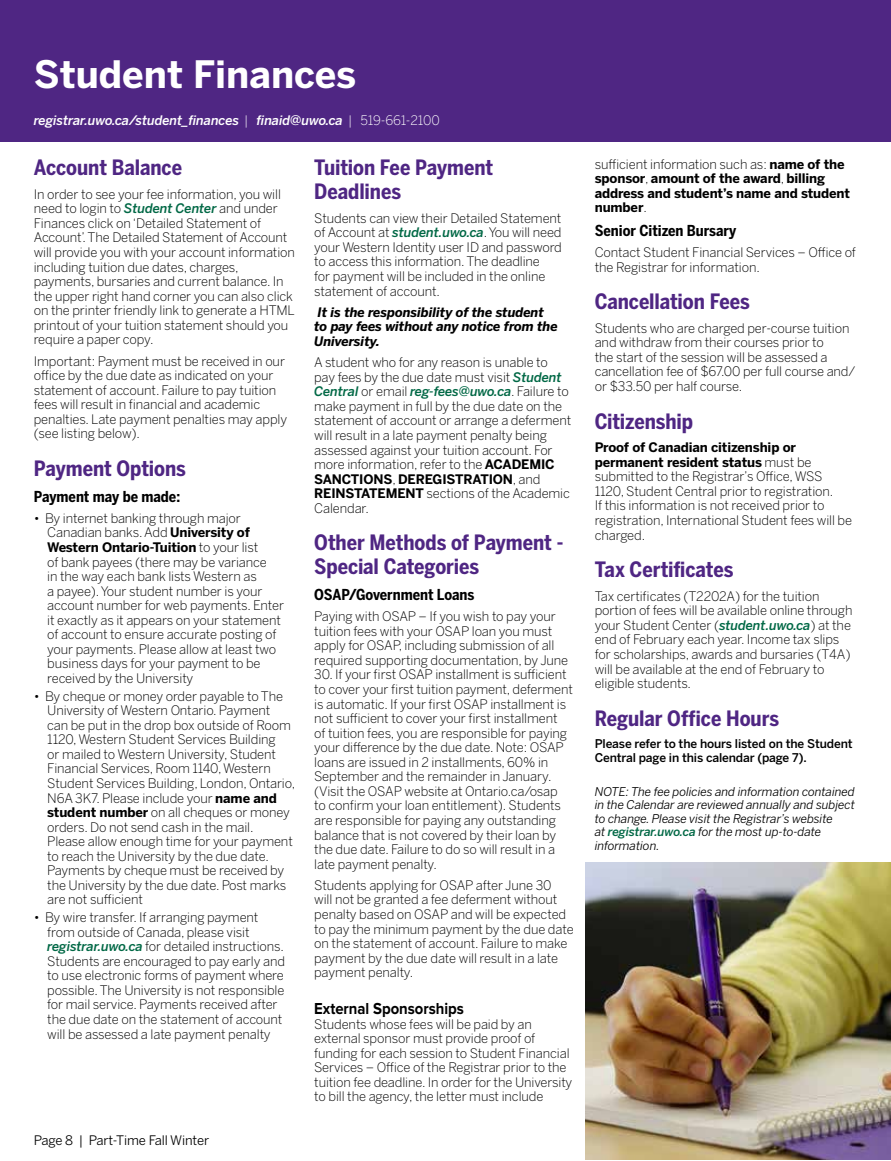
<style>
.page{position:relative;width:891px;height:1161px;background:#fff}
.page>*{position:absolute;margin:0;border:0;box-sizing:border-box;transform-origin:0 0}
.t1{font:700 37.5px "Benton Sans";color:#fff}
.t2{font:700 21px/24px "Benton Sans Cond";letter-spacing:-.005em;color:#4f2683}
.t3{font:700 16.5px "Proxima Nova";color:#000;scale:.9 1}
.t4{font:700 15px "Benton Sans Cond";color:#000}
.t5{font:300 13.05px/14.5px "Benton Sans";letter-spacing:-.01em;color:#000}
.t6{font:700 13.05px/14.5px "Benton Sans";letter-spacing:-.01em;color:#000}
.t7{font:italic 700 13.05px/14.5px "Benton Sans";letter-spacing:-.01em;color:#000}
.t8{font:italic 500 13.05px "Benton Sans";letter-spacing:-.01em;color:#fff}
.t9{font:13.05px "Benton Sans";letter-spacing:-.01em;color:#000}
.t10{font:italic 12px/13.5px "Benton Sans";letter-spacing:-.01em;color:#000}
.t11{font:500 12px/13.5px "Benton Sans";letter-spacing:-.01em;color:#000}
.s1{font-weight:300;font-style:normal}
.s2{font-weight:500;font-style:italic;color:#006845}
.s3{font-weight:700}
.s4{font-weight:300}
.s5{font-weight:500;color:#006845}
</style>
<div class="page">
<div style="left:0;top:0;width:891px;height:142px;background:#4f2683"></div>
<img style="left:586px;top:862px;width:305px;height:298px">
<h1 class="t1" style="left:34px;top:52px;width:324px">Student Finances</h1>
<p class="t8" style="left:34px;top:113px;width:408px">registrar.uwo.ca/student_finances <span class="s1">|</span> finaid@uwo.ca <span class="s1">| 519-661-2100</span></p>
<h2 class="t2" style="left:34px;top:155px;width:150px">Account Balance</h2>
<p class="t5" style="left:34px;top:187px;width:263px">In order to see your fee information, you will need to login to <span class="s2">Student Center</span> and under Finances click on ‘Detailed Statement of Account’. The Detailed Statement of Account will provide you with your account information including tuition due dates, charges, payments, bursaries and current balance. In the upper right hand corner you can also click on the printer friendly link to generate a HTML printout of your tuition statement should you require a paper copy.</p>
<p class="t5" style="left:34px;top:353px;width:255px">Important: Payment must be received in our office by the due date as indicated on your statement of account. Failure to pay tuition fees will result in financial and academic penalties. Late payment penalties may apply (see listing below).</p>
<h2 class="t2" style="left:34px;top:456px;width:154px">Payment Options</h2>
<p class="t4" style="left:34px;top:487px;width:148px">Payment may be made:</p>
<p class="t5" style="left:47px;top:511px;width:238px;text-indent:-13px">• By internet banking through major Canadian banks. Add <span class="s3">University of Western Ontario-Tuition</span> to your list<br>of bank payees (there may be variance<br>in the way each bank lists Western as<br>a payee). Your student number is your account number for web payments. Enter it exactly as it appears on your statement of account to ensure accurate posting of your payments. Please allow at least two business days for your payment to be received by the University</p>
<p class="t5" style="left:47px;top:689px;width:249px;text-indent:-13px">• By cheque or money order payable to The University of Western Ontario. Payment<br>can be put in the drop box outside of Room 1120, Western Student Services Building<br>or mailed to Western University, Student Financial Services, Room 1140, Western Student Services Building, London, Ontario, N6A 3K7. Please include your <span class="s3">name and student number</span> on all cheques or money orders. Do not send cash in the mail.<br>Please allow enough time for your payment to reach the University by the due date.<br>Payments by cheque must be received by the University by the due date. Post marks are not sufficient</p>
<p class="t5" style="left:47px;top:910px;width:239px;text-indent:-13px">• By wire transfer. If arranging payment from outside of Canada, please visit <span class="s2">registrar.uwo.ca</span> for detailed instructions.<br>Students are encouraged to pay early and to use electronic forms of payment where possible. The University is not responsible for mail service. Payments received after the due date on the statement of account will be assessed a late payment penalty</p>
<p class="t9" style="left:34px;top:1132px;width:177px">Page 8 | Part-Time Fall Winter</p>
<h2 class="t2" style="left:314px;top:155px;width:180px">Tuition Fee Payment<br>Deadlines</h2>
<p class="t5" style="left:314px;top:211px;width:249px">Students can view their Detailed Statement of Account at <span class="s2">student.uwo.ca</span>. You will need your Western Identity user ID and password to access this information. The deadline<br>for payment will be included in the online statement of account.</p>
<p class="t7" style="left:314px;top:305px;width:245px">It is the responsibility of the student<br>to pay fees without any notice from the<br>University.</p>
<p class="t5" style="left:314px;top:355px;width:259px">A student who for any reason is unable to pay fees by the due date must visit <span class="s2">Student Central</span> or email <span class="s2">reg-fees@uwo.ca</span>. Failure to make payment in full by the due date on the statement of account or arrange a deferment will result in a late payment penalty being assessed against your tuition account. For more information, refer to the <span class="s3">ACADEMIC SANCTIONS</span>, <span class="s3">DEREGISTRATION</span>, and <span class="s3">REINSTATEMENT</span> sections of the Academic Calendar.</p>
<h2 class="t2" style="left:314px;top:530px;width:251px">Other Methods of Payment -<br>Special Categories</h2>
<p class="t4" style="left:314px;top:586px;width:162px">OSAP/Government Loans</p>
<p class="t5" style="left:314px;top:609px;width:256px">Paying with OSAP – If you wish to pay your tuition fees with your OSAP loan you must apply for OSAP, including submission of all required supporting documentation, by June</p>
<p class="t5" style="left:314px;top:667px;width:260px">30. If your first OSAP installment is sufficient to cover your first tuition payment, deferment is automatic. If your first OSAP installment is not sufficient to cover your first installment<br>of tuition fees, you are responsible for paying your difference by the due date. Note: OSAP loans are issued in 2 installments, 60% in September and the remainder in January. (Visit the OSAP website at Ontario.ca/osap<br>to confirm your loan entitlement). Students are responsible for paying any outstanding balance that is not covered by their loan by the due date. Failure to do so will result in a late payment penalty.</p>
<p class="t5" style="left:314px;top:878px;width:261px">Students applying for OSAP after June 30<br>will not be granted a fee deferment without penalty based on OSAP and will be expected to pay the minimum payment by the due date on the statement of account. Failure to make payment by the due date will result in a late payment penalty.</p>
<p class="t3" style="left:314px;top:1001px;width:168px">External Sponsorships</p>
<p class="t5" style="left:314px;top:1016px;width:260px">Students whose fees will be paid by an external sponsor must provide proof of funding for each session to Student Financial Services – Office of the Registrar prior to the tuition fee deadline. In order for the University to bill the agency, the letter must include</p>
<p class="t6" style="left:595px;top:157px;width:257px"><span class="s4">sufficient information such as:</span> name of the sponsor<span class="s4">,</span> amount of the award<span class="s4">,</span> billing address and student’s name and student number<span class="s4">.</span></p>
<p class="t4" style="left:595px;top:221px;width:143px">Senior Citizen Bursary</p>
<p class="t5" style="left:595px;top:245px;width:263px">Contact Student Financial Services – Office of the Registrar for information.</p>
<h2 class="t2" style="left:595px;top:289px;width:157px">Cancellation Fees</h2>
<p class="t5" style="left:595px;top:321px;width:262px">Students who are charged per-course tuition and withdraw from their courses prior to<br>the start of the session will be assessed a cancellation fee of $67.00 per full course and/ or $33.50 per half course.</p>
<h2 class="t2" style="left:595px;top:409px;width:100px">Citizenship</h2>
<p class="t5" style="left:595px;top:440px;width:259px"><span class="s3">Proof of Canadian citizenship or permanent resident status</span> must be submitted to the Registrar’s Office, WSS 1120, Student Central prior to registration.<br>If this information is not received prior to registration, International Student fees will be charged.</p>
<h2 class="t2" style="left:595px;top:557px;width:140px">Tax Certificates</h2>
<p class="t5" style="left:595px;top:589px;width:259px">Tax certificates (T2202A) for the tuition portion of fees will be available online through your Student Center (<span class="s2">student.uwo.ca</span>) at the end of February each year. Income tax slips for scholarships, awards and bursaries (T4A) will be available at the end of February to eligible students.</p>
<h2 class="t2" style="left:595px;top:706px;width:186px">Regular Office Hours</h2>
<p class="t11" style="left:595px;top:737px;width:259px">Please refer to the hours listed on the Student<br>Central page in this calendar (page 7).</p>
<p class="t10" style="left:595px;top:784px;width:262px">NOTE: The fee policies and information contained in the Calendar are reviewed annually and subject to change. Please visit the Registrar’s website<br>at <span class="s5">registrar.uwo.ca</span> for the most up-to-date information.</p>
</div>
